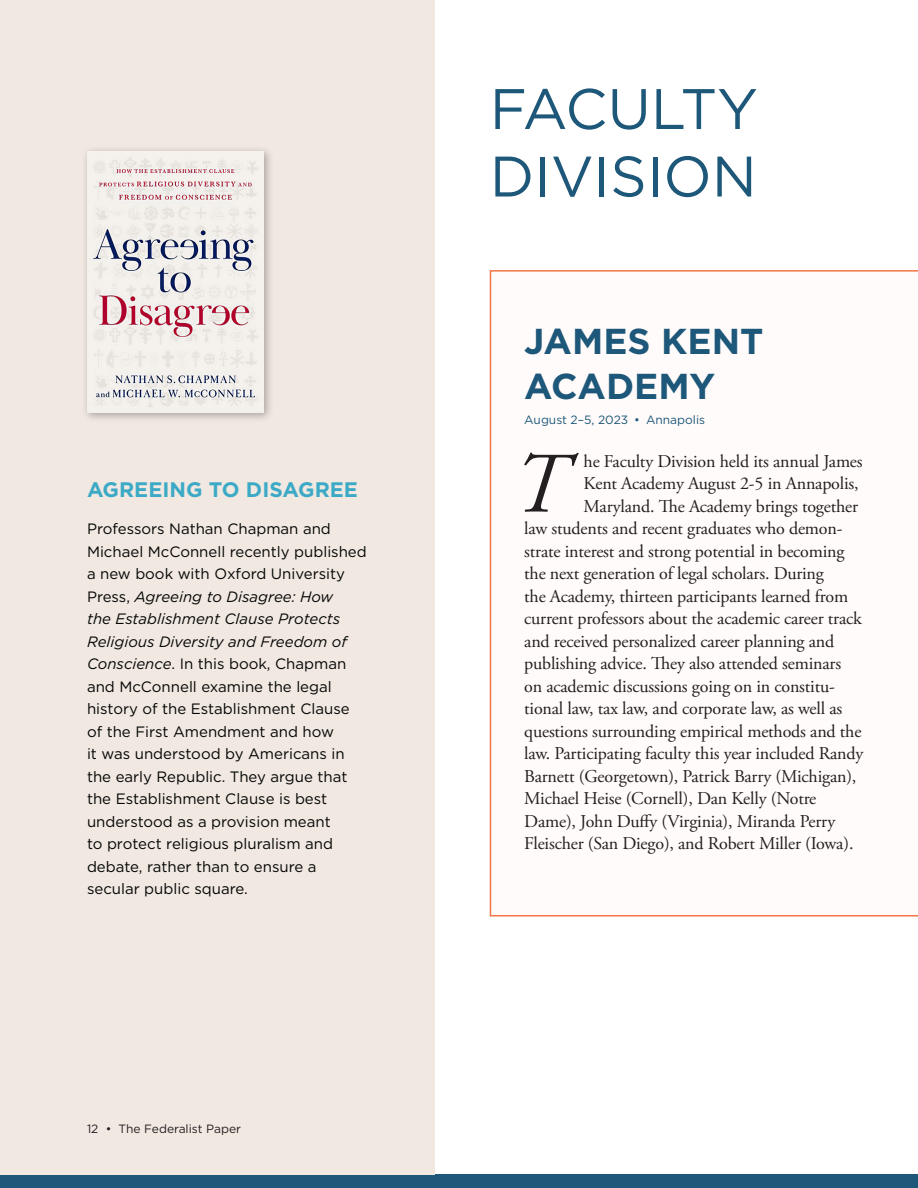
<style>
.page{position:relative;width:918px;height:1188px;background:#fff}
.page>*{position:absolute;margin:0;border:0;box-sizing:border-box;transform-origin:0 0}
.P1{font:italic 85.8px "Adobe Garamond Pro";color:#231f20}
.t1{font:57px/67.5px "Gotham";color:#1d5779}
.t2{font:700 36px/45px "Gotham";color:#1d5779}
.t3{font:700 21px "Gotham";color:#3caac6}
.P1-2{font:18px "Adobe Garamond Pro";letter-spacing:-.01em;color:#231f20}
.Sidebar_-_full_size{font:15px/22.5px "Gotham";color:#040503}
.t4{font:12px "Gotham";color:#1d5779}
.t5{font:12px "Gotham";color:#231f20}
.s1{font-style:italic}
</style>
<div class="page">
<div style="left:0;top:1174px;width:918px;height:14px;background:#1d5779"></div>
<svg style="left:490px;top:270px;width:428px;height:646px"></svg>
<div style="left:0;top:0;width:435px;height:1174px;background:#f0e8e1"></div>
<div style="left:81px;top:145px;width:193px;height:278px;background:#231f20;opacity:.35"></div>
<img style="left:87px;top:152px;width:177px;height:261px">
<h3 class="t3" style="left:87px;top:476px;width:273px">AGREEING TO DISAGREE</h3>
<p class="Sidebar_-_full_size" style="left:87px;top:517px;width:281px">Professors Nathan Chapman and Michael McConnell recently published a new book with Oxford University Press, <span class="s1">Agreeing to Disagree: How<br>the Establishment Clause Protects Religious Diversity and Freedom of Conscience</span>. In this book, Chapman and McConnell examine the legal history of the Establishment Clause of the First Amendment and how<br>it was understood by Americans in the early Republic. They argue that the Establishment Clause is best understood as a provision meant<br>to protect religious pluralism and debate, rather than to ensure a secular public square.</p>
<p class="t5" style="left:87px;top:1121px;width:156px">12 • The Federalist Paper</p>
<h1 class="t1" style="left:490px;top:74px;width:270px">FACULTY<br>DIVISION</h1>
<h2 class="t2" style="left:524px;top:319px;width:241px">JAMES KENT<br>ACADEMY</h2>
<p class="t4" style="left:524px;top:412px;width:182px">August 2–5, 2023 • Annapolis</p>
<p class="P1" style="left:512px;top:433px;width:56px">T</p>
<p class="P1-2" style="left:584px;top:450px;width:281px">he Faculty Division held its annual James</p>
<p class="P1-2" style="left:584px;top:472px;width:277px">Kent Academy August 2-5 in Annapolis,</p>
<p class="P1-2" style="left:584px;top:495px;width:276px">Maryland. The Academy brings together</p>
<p class="P1-2" style="left:524px;top:517px;width:320px">law students and recent graduates who demon-</p>
<p class="P1-2" style="left:524px;top:540px;width:322px">strate interest and strong potential in becoming</p>
<p class="P1-2" style="left:524px;top:562px;width:301px">the next generation of legal scholars. During</p>
<p class="P1-2" style="left:524px;top:585px;width:325px">the Academy, thirteen participants learned from</p>
<p class="P1-2" style="left:524px;top:607px;width:339px">current professors about the academic career track</p>
<p class="P1-2" style="left:524px;top:630px;width:312px">and received personalized career planning and</p>
<p class="P1-2" style="left:524px;top:652px;width:318px">publishing advice. They also attended seminars</p>
<p class="P1-2" style="left:524px;top:675px;width:312px">on academic discussions going on in constitu-</p>
<p class="P1-2" style="left:524px;top:697px;width:320px">tional law, tax law, and corporate law, as well as</p>
<p class="P1-2" style="left:524px;top:720px;width:339px">questions surrounding empirical methods and the</p>
<p class="P1-2" style="left:524px;top:742px;width:341px">law. Participating faculty this year included Randy</p>
<p class="P1-2" style="left:524px;top:765px;width:334px">Barnett (Georgetown), Patrick Barry (Michigan),</p>
<p class="P1-2" style="left:524px;top:787px;width:294px">Michael Heise (Cornell), Dan Kelly (Notre</p>
<p class="P1-2" style="left:524px;top:810px;width:312px">Dame), John Duffy (Virginia), Miranda Perry</p>
<p class="P1-2" style="left:524px;top:832px;width:331px">Fleischer (San Diego), and Robert Miller (Iowa).</p>
</div>
